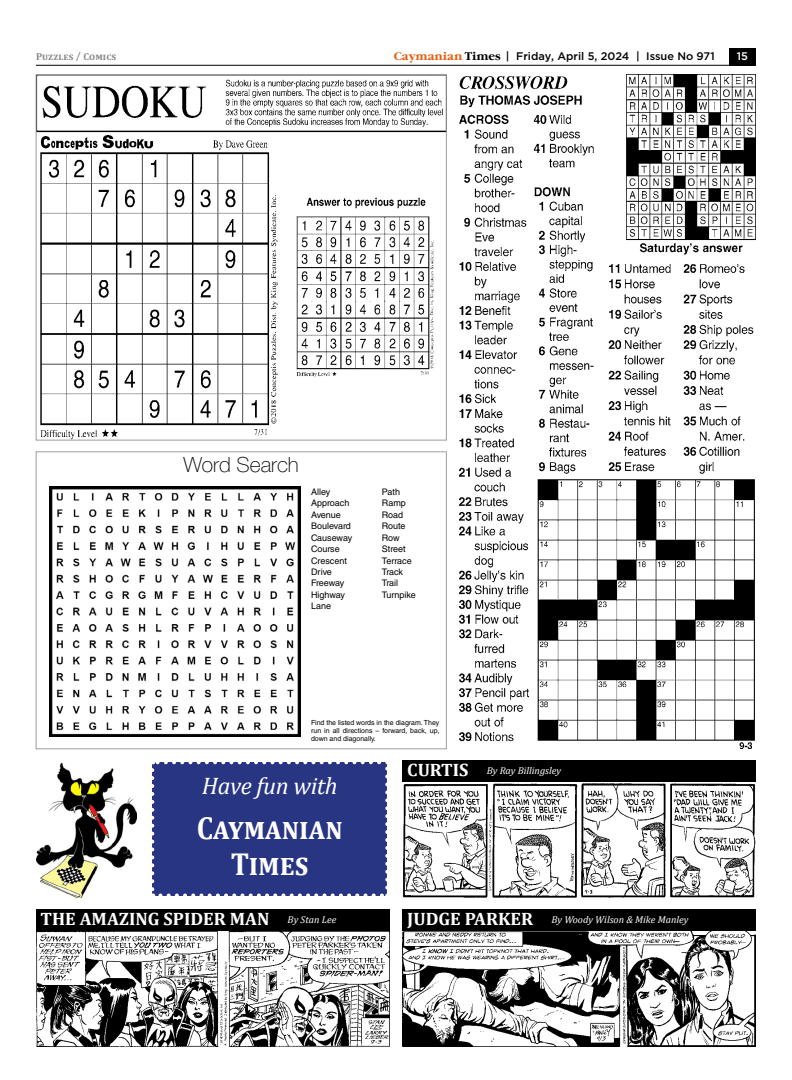
<style>
.page{position:relative;width:792px;height:1080px;background:#fff}
.page>*{position:absolute;margin:0;border:0;box-sizing:border-box;transform-origin:0 0}
.t1{font:700 32px/36px "Cambria";color:#fff;text-align:center;scale:.9 1}
.t2{font:italic 24px "Cambria";letter-spacing:-.015em;color:#fff}
.t3{font:100 21px "Helvetica Neue Cyr";color:#000}
.t4{font:700 18px "Cambria";color:#fff}
.t5{font:500 11px "Gotham";color:#000}
.t6{font:500 11px "Gotham";color:#fff}
.t7{font:italic 10px "Cambria";color:#fff}
.t8{font:700 10px "Cambria";letter-spacing:.01em;color:#878787}
.t9{font:9px/11.4px "Helvetica LT Std";color:#000}
.t10{font:7px/8px "Helvetica LT Std";color:#000;text-align:justify}
.s1{font-family:"Garamond C";font-weight:700;color:#ea5b0b}
.s2{font-family:"Garamond C";font-weight:700}
.s3{font-weight:400;font-style:italic;font-size:10px}
.s4{font-weight:700;font-style:normal;font-size:18px}
</style>
<div class="page">
<div style="left:36px;top:452px;width:410px;height:297px;border:1px solid #9d9d9c"></div>
<div style="left:152px;top:762px;width:235px;height:134px;background:#283583"></div>
<div style="left:36px;top:909px;width:353px;height:22px;background:#000"></div>
<div style="left:403px;top:760px;width:353px;height:22px;background:#000"></div>
<div style="left:403px;top:909px;width:353px;height:22px;background:#000"></div>
<img style="left:403px;top:932px;width:353px;height:114px">
<img style="left:36px;top:932px;width:353px;height:114px">
<img style="left:403px;top:783px;width:353px;height:114px">
<img style="left:460px;top:74px;width:296px;height:675px">
<img style="left:38px;top:79px;width:406px;height:359px">
<div style="left:36px;top:74px;width:410px;height:366px;border:1px solid #9d9d9c"></div>
<img style="left:49px;top:486px;width:251px;height:251px">
<img style="left:36px;top:762px;width:101px;height:135px">
<div style="left:729px;top:48px;width:27px;height:18px;background:#000"></div>
<hr style="left:36px;top:65px;width:720px;height:1px;background:#000">
<p class="t8" style="left:36px;top:50px;width:82px">Puzzles / Comics</p>
<p class="t5" style="left:394px;top:49px;width:323px"><span class="s1">Caymanian</span> <span class="s2">Times</span> | Friday, April 5, 2024 | Issue No 971</p>
<p class="t6" style="left:737px;top:49px;width:13px">15</p>
<h3 class="t3" style="left:184px;top:453px;width:117px">Word Search</h3>
<p class="t9" style="left:311px;top:486px;width:43px">Alley<br>Approach<br>Avenue<br>Boulevard<br>Causeway<br>Course<br>Crescent<br>Drive<br>Freeway<br>Highway<br>Lane</p>
<p class="t9" style="left:382px;top:486px;width:35px">Path<br>Ramp<br>Road<br>Route<br>Row<br>Street<br>Terrace<br>Track<br>Trail<br>Turnpike</p>
<p class="t10" style="left:311px;top:719px;width:130px">Find the listed words in the diagram. They run in all directions – forward, back, up, down and diagonally.</p>
<h2 class="t2" style="left:202px;top:769px;width:137px">Have fun with</h2>
<h1 class="t1" style="left:197px;top:809px;width:164px">Caymanian<br>Times</h1>
<h3 class="t4" style="left:40px;top:906px;width:297px">THE AMAZING SPIDER MAN <span class="s3">By Stan Lee</span></h3>
<p class="t7" style="left:407px;top:764px;width:155px"><span class="s4">CURTIS</span> By Ray Billingsley</p>
<p class="t7" style="left:407px;top:913px;width:283px"><span class="s4">JUDGE PARKER</span> By Woody Wilson &amp; Mike Manley</p>
</div>
